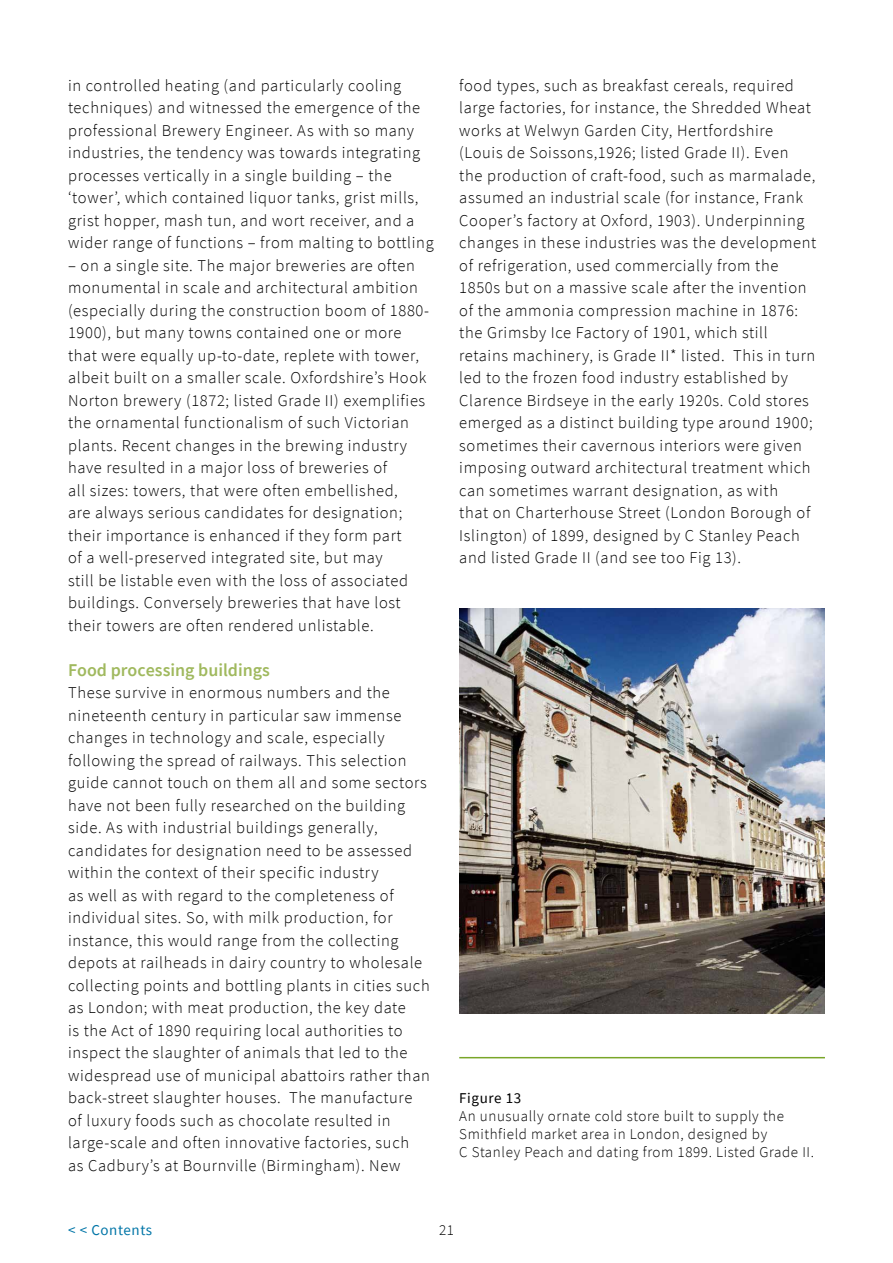
<style>
.page{position:relative;width:893px;height:1263px;background:#fff}
.page>*{position:absolute;margin:0;border:0;box-sizing:border-box;transform-origin:0 0}
.Heading_2{font:600 18px "Source Sans Pro";color:#a0b95e}
.Body_text{font:300 16.5px/22.5px "Source Sans Pro";letter-spacing:.04em;color:#000}
.IMAGE_text{font:300 15px/18px "Source Sans Pro";letter-spacing:.04em;color:#000}
.t1{font:15px "Source Sans Pro";letter-spacing:.04em;color:#0075a7}
.IMAGE_heading{font:15px "Source Sans Pro";letter-spacing:.04em;color:#000}
</style>
<div class="page">
<hr style="left:459px;top:1057px;width:366px;height:1px;background:#79a629">
<img style="left:459px;top:608px;width:366px;height:405px">
<p class="Body_text" style="left:68px;top:74px;width:367px">in controlled heating (and particularly cooling techniques) and witnessed the emergence of the professional Brewery Engineer. As with so many industries, the tendency was towards integrating processes vertically in a single building – the ‘tower’, which contained liquor tanks, grist mills, grist hopper, mash tun, and wort receiver, and a wider range of functions – from malting to bottling</p>
<p class="Body_text" style="left:68px;top:254px;width:363px">– on a single site. The major breweries are often monumental in scale and architectural ambition (especially during the construction boom of 1880- 1900), but many towns contained one or more that were equally up-to-date, replete with tower, albeit built on a smaller scale. Oxfordshire’s Hook Norton brewery (1872; listed Grade II) exemplifies the ornamental functionalism of such Victorian plants. Recent changes in the brewing industry have resulted in a major loss of breweries of<br>all sizes: towers, that were often embellished,<br>are always serious candidates for designation; their importance is enhanced if they form part<br>of a well-preserved integrated site, but may<br>still be listable even with the loss of associated buildings. Conversely breweries that have lost their towers are often rendered unlistable.</p>
<p class="Heading_2" style="left:68px;top:658px;width:203px">Food processing buildings</p>
<p class="Body_text" style="left:68px;top:681px;width:363px">These survive in enormous numbers and the nineteenth century in particular saw immense changes in technology and scale, especially following the spread of railways. This selection guide cannot touch on them all and some sectors have not been fully researched on the building side. As with industrial buildings generally, candidates for designation need to be assessed within the context of their specific industry<br>as well as with regard to the completeness of individual sites. So, with milk production, for instance, this would range from the collecting depots at railheads in dairy country to wholesale collecting points and bottling plants in cities such as London; with meat production, the key date<br>is the Act of 1890 requiring local authorities to inspect the slaughter of animals that led to the widespread use of municipal abattoirs rather than back-street slaughter houses. The manufacture of luxury foods such as chocolate resulted in large-scale and often innovative factories, such<br>as Cadbury’s at Bournville (Birmingham). New</p>
<p class="Body_text" style="left:459px;top:74px;width:359px">food types, such as breakfast cereals, required large factories, for instance, the Shredded Wheat works at Welwyn Garden City, Hertfordshire (Louis de Soissons,1926; listed Grade II). Even<br>the production of craft-food, such as marmalade, assumed an industrial scale (for instance, Frank Cooper’s factory at Oxford, 1903). Underpinning changes in these industries was the development of refrigeration, used commercially from the 1850s but on a massive scale after the invention of the ammonia compression machine in 1876: the Grimsby Ice Factory of 1901, which still retains machinery, is Grade II* listed. This in turn led to the frozen food industry established by Clarence Birdseye in the early 1920s. Cold stores emerged as a distinct building type around 1900; sometimes their cavernous interiors were given imposing outward architectural treatment which can sometimes warrant designation, as with<br>that on Charterhouse Street (London Borough of Islington) of 1899, designed by C Stanley Peach and listed Grade II (and see too Fig 13).</p>
<p class="IMAGE_heading" style="left:459px;top:1089px;width:64px">Figure 13</p>
<p class="IMAGE_text" style="left:459px;top:1107px;width:356px">An unusually ornate cold store built to supply the<br>Smithfield market area in London, designed by<br>C Stanley Peach and dating from 1899. Listed Grade II.</p>
<p class="t1" style="left:68px;top:1220px;width:86px">&lt; &lt; Contents</p>
<p class="IMAGE_text" style="left:439px;top:1220px;width:16px">21</p>
</div>
